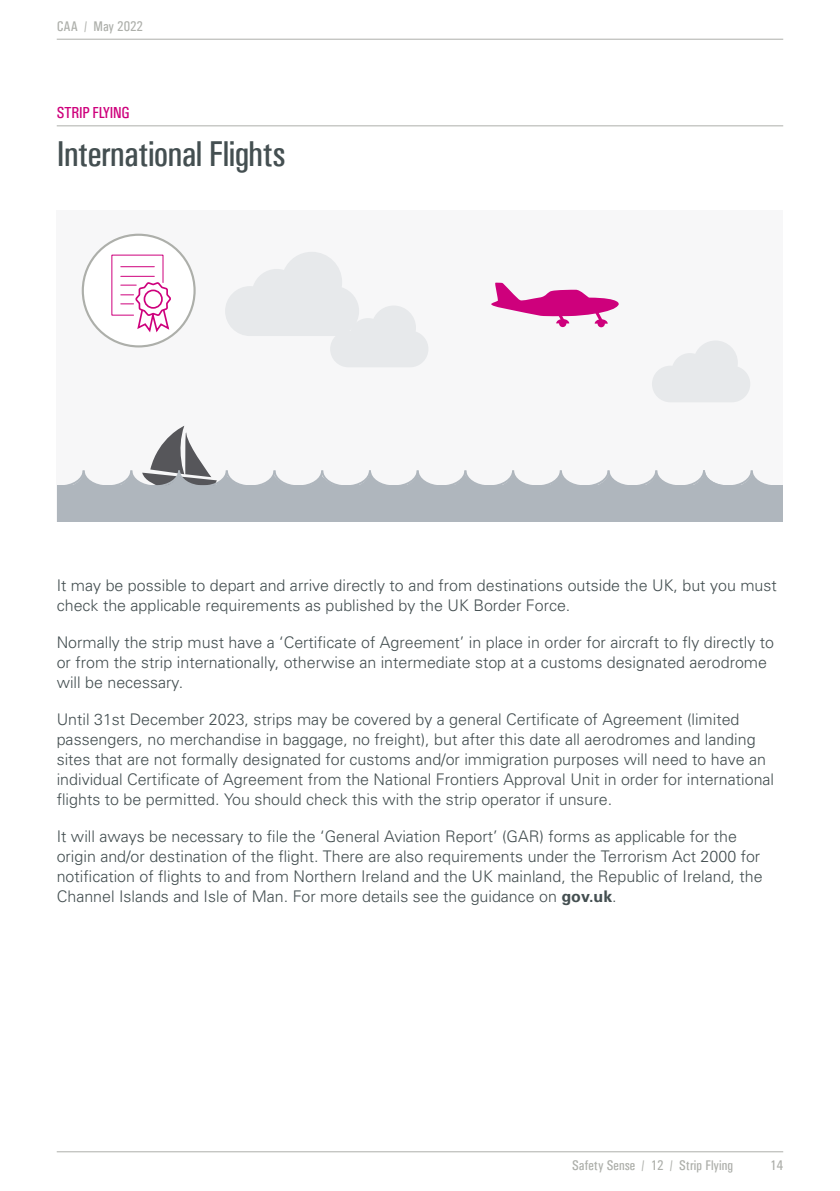
<style>
.page{position:relative;width:840px;height:1191px;background:#fff}
.page>*{position:absolute;margin:0;border:0;box-sizing:border-box;transform-origin:0 0}
.t1{font:36px "Univers Condensed";letter-spacing:-.02em;color:#444f51}
.t2{font:300 16px/20px "Univers";color:#444f51}
.t3{font:16px "Univers Condensed";letter-spacing:-.02em;color:#ce007c}
.t4{font:14px "Univers Condensed";color:#adafaa}
.s1{font-weight:700}
</style>
<div class="page">
<div style="left:57px;top:210px;width:725px;height:312px;background:#f7f7f8"></div>
<svg style="left:225px;top:252px;width:203px;height:115px"></svg>
<svg style="left:652px;top:341px;width:97px;height:61px"></svg>
<div style="left:57px;top:485px;width:724px;height:37px;background:#afb6bd"></div>
<svg style="left:65px;top:426px;width:705px;height:60px"></svg>
<div style="left:597px;top:320px;width:7px;height:7px;background:#ce007c;border-radius:50%"></div>
<svg style="left:491px;top:282px;width:128px;height:42px"></svg>
<div style="left:558px;top:320px;width:8px;height:7px;background:#ce007c;border-radius:50%"></div>
<div style="left:83px;top:235px;width:111px;height:111px;background:#fff;border-radius:50%"></div>
<svg style="left:111px;top:243px;width:61px;height:90px"></svg>
<div style="left:82px;top:234px;width:113px;height:113px;border:2px solid #adafaa;border-radius:50%"></div>
<hr style="left:57px;top:125px;width:725px;height:1px;background:#adafaa">
<hr style="left:57px;top:1151px;width:725px;height:1px;background:#adafaa">
<hr style="left:57px;top:39px;width:725px;height:1px;background:#adafaa">
<p class="t4" style="left:57px;top:18px;width:88px">CAA / May 2022</p>
<p class="t3" style="left:57px;top:103px;width:74px">STRIP FLYING</p>
<h1 class="t1" style="left:57px;top:133px;width:230px">International Flights</h1>
<p class="t2" style="left:57px;top:575px;width:721px">It may be possible to depart and arrive directly to and from destinations outside the UK, but you must check the applicable requirements as published by the UK Border Force.</p>
<p class="t2" style="left:57px;top:632px;width:718px">Normally the strip must have a ‘Certificate of Agreement’ in place in order for aircraft to fly directly to or from the strip internationally, otherwise an intermediate stop at a customs designated aerodrome will be necessary.</p>
<p class="t2" style="left:57px;top:709px;width:718px">Until 31st December 2023, strips may be covered by a general Certificate of Agreement (limited passengers, no merchandise in baggage, no freight), but after this date all aerodromes and landing sites that are not formally designated for customs and/or immigration purposes will need to have an individual Certificate of Agreement from the National Frontiers Approval Unit in order for international flights to be permitted. You should check this with the strip operator if unsure.</p>
<p class="t2" style="left:57px;top:826px;width:707px">It will aways be necessary to file the ‘General Aviation Report’ (GAR) forms as applicable for the origin and/or destination of the flight. There are also requirements under the Terrorism Act 2000 for notification of flights to and from Northern Ireland and the UK mainland, the Republic of Ireland, the Channel Islands and Isle of Man. For more details see the guidance on <span class="s1">gov.uk</span>.</p>
<p class="t4" style="left:571px;top:1157px;width:163px">Safety Sense / 12 / Strip Flying</p>
<p class="t4" style="left:769px;top:1157px;width:14px">14</p>
</div>
